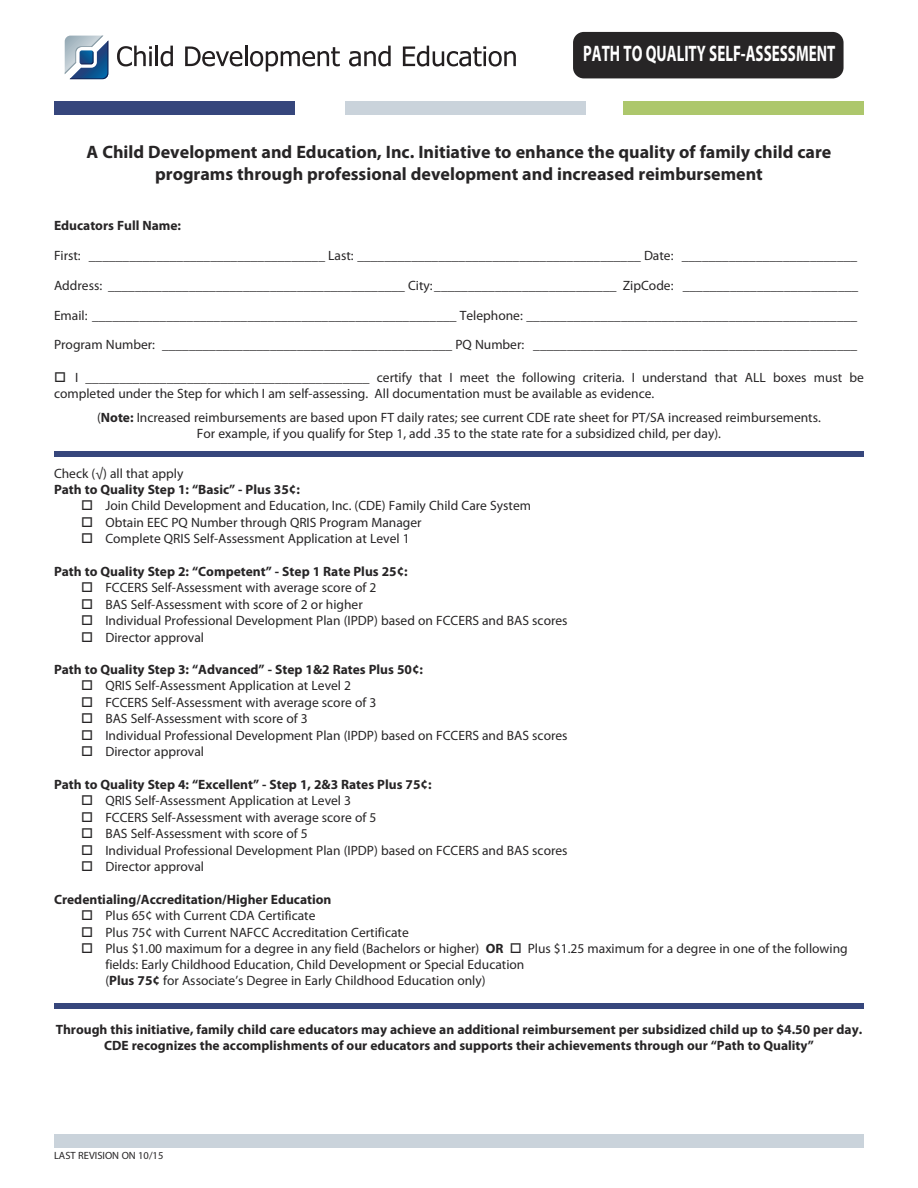
<style>
.page{position:relative;width:918px;height:1188px;background:#fff}
.page>*{position:absolute;margin:0;border:0;box-sizing:border-box;transform-origin:0 0}
.t1{font:700 22.5px "Myriad Pro";color:#fff;scale:.67 1}
.t2{font:700 18px/21.6px "Myriad Pro";color:#272526;text-align:center}
.t3{font:13.5px/16.2px "Myriad Pro";color:#272526}
.t4{font:700 13.5px/16.2px "Myriad Pro";color:#272526;text-align:center}
.t5{font:10.5px "Myriad Pro";color:#272526}
.s1{font-weight:700}
</style>
<div class="page">
<div style="left:573px;top:32px;width:271px;height:46px;background:#272526;border-radius:11px"></div>
<svg style="left:117px;top:46px;width:35px;height:20px"></svg>
<hr style="left:155px;top:46px;width:3px;height:20px;background:#231f20">
<svg style="left:161px;top:46px;width:12px;height:21px"></svg>
<svg style="left:185px;top:46px;width:57px;height:20px"></svg>
<hr style="left:245px;top:46px;width:2px;height:20px;background:#231f20">
<svg style="left:250px;top:47px;width:90px;height:25px"></svg>
<svg style="left:349px;top:46px;width:42px;height:21px"></svg>
<svg style="left:403px;top:46px;width:113px;height:21px"></svg>
<svg style="left:65px;top:36px;width:43px;height:43px"></svg>
<div style="left:54px;top:102px;width:240px;height:13px;background:#36467c"></div>
<div style="left:345px;top:102px;width:241px;height:13px;background:#cad3db"></div>
<div style="left:624px;top:102px;width:240px;height:13px;background:#adc76c"></div>
<div style="left:54px;top:1004px;width:810px;height:5px;background:#36467c"></div>
<div style="left:54px;top:452px;width:810px;height:5px;background:#36467c"></div>
<div style="left:54px;top:1134px;width:810px;height:13px;background:#cad3db"></div>
<h1 class="t1" style="left:583px;top:45px;width:378px">PATH TO QUALITY SELF-ASSESSMENT</h1>
<h2 class="t2" style="left:87px;top:143px;width:746px">A Child Development and Education, Inc. Initiative to enhance the quality of family child care programs through professional development and increased reimbursement</h2>
<p class="t4" style="left:54px;top:219px;width:129px">Educators Full Name:</p>
<p class="t3" style="left:54px;top:249px;width:805px">First: ___________________________________ Last: __________________________________________ Date: __________________________</p>
<p class="t3" style="left:54px;top:278px;width:806px">Address: ____________________________________________ City:___________________________ ZipCode: __________________________</p>
<p class="t3" style="left:54px;top:301px;width:805px;line-height:29.7px">Email: ______________________________________________________ Telephone: _________________________________________________<br>Program Number: ___________________________________________ PQ Number: ________________________________________________</p>
<p class="t3" style="left:54px;top:370px;width:811px">□ I __________________________________________ certify that I meet the following criteria. I understand that ALL boxes must be completed under the Step for which I am self-assessing. All documentation must be available as evidence.</p>
<p class="t3" style="left:97px;top:410px;width:725px;text-align:center">(<span class="s1">Note:</span> Increased reimbursements are based upon FT daily rates; see current CDE rate sheet for PT/SA increased reimbursements.<br>For example, if you qualify for Step 1, add .35 to the state rate for a subsidized child, per day).</p>
<p class="t3" style="left:54px;top:466px;width:131px">Check (√) all that apply</p>
<p class="t4" style="left:54px;top:482px;width:247px">Path to Quality Step 1: “Basic” - Plus 35¢:</p>
<p class="t3" style="left:81px;top:499px;width:452px">□ Join Child Development and Education, Inc. (CDE) Family Child Care System</p>
<p class="t3" style="left:81px;top:515px;width:342px">□ Obtain EEC PQ Number through QRIS Program Manager</p>
<p class="t3" style="left:81px;top:532px;width:330px">□ Complete QRIS Self-Assessment Application at Level 1</p>
<p class="t4" style="left:54px;top:564px;width:355px">Path to Quality Step 2: “Competent” - Step 1 Rate Plus 25¢:</p>
<p class="t3" style="left:81px;top:581px;width:297px">□ FCCERS Self-Assessment with average score of 2</p>
<p class="t3" style="left:81px;top:597px;width:283px">□ BAS Self-Assessment with score of 2 or higher</p>
<p class="t3" style="left:81px;top:614px;width:488px">□ Individual Professional Development Plan (IPDP) based on FCCERS and BAS scores</p>
<p class="t3" style="left:81px;top:630px;width:125px">□ Director approval</p>
<p class="t4" style="left:54px;top:662px;width:371px">Path to Quality Step 3: “Advanced” - Step 1&amp;2 Rates Plus 50¢:</p>
<p class="t3" style="left:81px;top:679px;width:272px">□ QRIS Self-Assessment Application at Level 2</p>
<p class="t3" style="left:81px;top:695px;width:297px">□ FCCERS Self-Assessment with average score of 3</p>
<p class="t3" style="left:81px;top:712px;width:228px">□ BAS Self-Assessment with score of 3</p>
<p class="t3" style="left:81px;top:728px;width:488px">□ Individual Professional Development Plan (IPDP) based on FCCERS and BAS scores</p>
<p class="t3" style="left:81px;top:745px;width:125px">□ Director approval</p>
<p class="t4" style="left:54px;top:777px;width:379px">Path to Quality Step 4: “Excellent” - Step 1, 2&amp;3 Rates Plus 75¢:</p>
<p class="t3" style="left:81px;top:794px;width:272px">□ QRIS Self-Assessment Application at Level 3</p>
<p class="t3" style="left:81px;top:810px;width:297px">□ FCCERS Self-Assessment with average score of 5</p>
<p class="t3" style="left:81px;top:827px;width:228px">□ BAS Self-Assessment with score of 5</p>
<p class="t3" style="left:81px;top:843px;width:488px">□ Individual Professional Development Plan (IPDP) based on FCCERS and BAS scores</p>
<p class="t3" style="left:81px;top:860px;width:125px">□ Director approval</p>
<p class="t4" style="left:54px;top:892px;width:279px">Credentialing/Accreditation/Higher Education</p>
<p class="t3" style="left:81px;top:909px;width:236px">□ Plus 65¢ with Current CDA Certificate</p>
<p class="t3" style="left:81px;top:925px;width:329px">□ Plus 75¢ with Current NAFCC Accreditation Certificate</p>
<p class="t3" style="left:105px;top:942px;width:744px;text-indent:-24px">□ Plus $1.00 maximum for a degree in any field (Bachelors or higher) <span class="s1">OR</span> □ Plus $1.25 maximum for a degree in one of the following fields: Early Childhood Education, Child Development or Special Education<br>(<span class="s1">Plus 75¢</span> for Associate’s Degree in Early Childhood Education only)</p>
<p class="t4" style="left:56px;top:1023px;width:808px">Through this initiative, family child care educators may achieve an additional reimbursement per subsidized child up to $4.50 per day.<br>CDE recognizes the accomplishments of our educators and supports their achievements through our “Path to Quality”</p>
<p class="t5" style="left:54px;top:1152px;width:111px">LAST REVISION ON 10/15</p>
</div>
